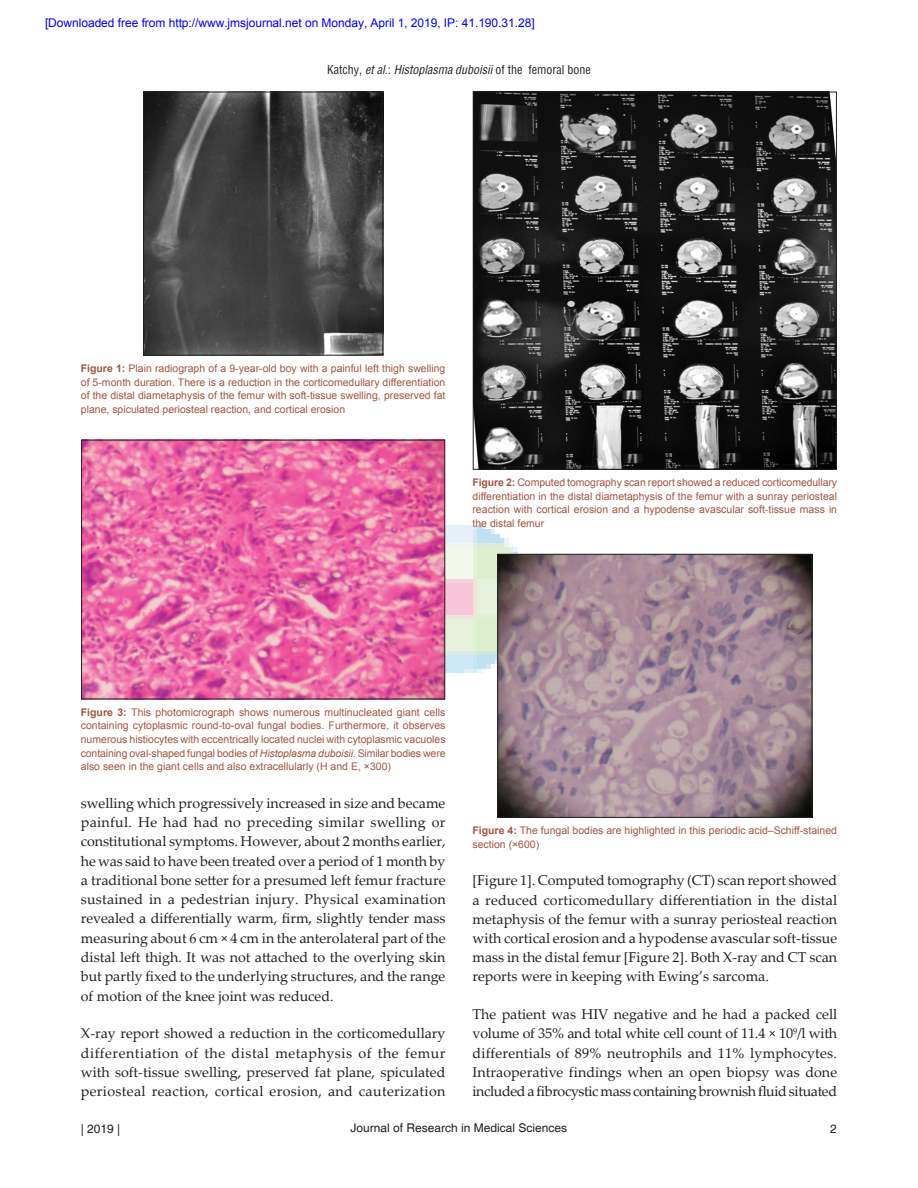
<style>
.page{position:relative;width:918px;height:1188px;background:#fff}
.page>*{position:absolute;margin:0;border:0;box-sizing:border-box;transform-origin:0 0}
.t1{font:14.25px/19.2px "Palatino Linotype";color:#231f20;text-align:justify}
.t2{font:12px "Arial";letter-spacing:-.005em;color:#00f}
.t3{font:condensed 12px "Helvetica";color:#231f20}
.t4{font:12px "Helvetica";color:#231f20}
.t5{font:10.5px/13.6px "Arial";color:#a25641;text-align:justify}
.s1{font-style:italic}
.s2{font-weight:700}
</style>
<div class="page">
<img style="left:445px;top:520px;width:99px;height:158px">
<img style="left:145px;top:94px;width:236px;height:259px">
<div style="left:143px;top:92px;width:240px;height:263px;border:1px solid #231f20"></div>
<img style="left:475px;top:94px;width:360px;height:373px">
<div style="left:473px;top:92px;width:364px;height:377px;border:1px solid #231f20"></div>
<img style="left:83px;top:442px;width:360px;height:255px">
<div style="left:81px;top:440px;width:364px;height:259px;border:1px solid #231f20"></div>
<img style="left:500px;top:556px;width:310px;height:260px">
<div style="left:498px;top:554px;width:314px;height:264px;border:1px solid #231f20"></div>
<p class="t2" style="left:45px;top:16px;width:491px">[Downloaded free from http://www.jmsjournal.net on Monday, April 1, 2019, IP: 41.190.31.28]</p>
<p class="t3" style="left:327px;top:62px;width:265px">Katchy, <span class="s1">et al</span>.: <span class="s1">Histoplasma duboisii</span> of the femoral bone</p>
<p class="t5" style="left:81px;top:362px;width:366px"><span class="s2">Figure 1:</span> Plain radiograph of a 9‑year‑old boy with a painful left thigh swelling of 5‑month duration. There is a reduction in the corticomedullary differentiation of the distal diametaphysis of the femur with soft‑tissue swelling, preserved fat plane, spiculated periosteal reaction, and cortical erosion</p>
<p class="t5" style="left:472px;top:476px;width:366px"><span class="s2">Figure 2:</span> Computed tomography scan report showed a reduced corticomedullary differentiation in the distal diametaphysis of the femur with a sunray periosteal reaction with cortical erosion and a hypodense avascular soft‑tissue mass in the distal femur</p>
<p class="t5" style="left:81px;top:705px;width:366px"><span class="s2">Figure 3:</span> This photomicrograph shows numerous multinucleated giant cells containing cytoplasmic round‑to‑oval fungal bodies. Furthermore, it observes numerous histiocytes with eccentrically located nuclei with cytoplasmic vacuoles containing oval‑shaped fungal bodies of <span class="s1">Histoplasma duboisii</span>. Similar bodies were also seen in the giant cells and also extracellularly (H and E, ×300)</p>
<p class="t1" style="left:81px;top:793px;width:366px">swelling which progressively increased in size and became painful. He had had no preceding similar swelling or constitutional symptoms. However, about 2 months earlier, he was said to have been treated over a period of 1 month by a traditional bone setter for a presumed left femur fracture sustained in a pedestrian injury. Physical examination revealed a differentially warm, firm, slightly tender mass measuring about 6 cm × 4 cm in the anterolateral part of the distal left thigh. It was not attached to the overlying skin but partly fixed to the underlying structures, and the range of motion of the knee joint was reduced.</p>
<p class="t1" style="left:81px;top:1023px;width:366px">X-ray report showed a reduction in the corticomedullary differentiation of the distal metaphysis of the femur with soft-tissue swelling, preserved fat plane, spiculated periosteal reaction, cortical erosion, and cauterization</p>
<p class="t5" style="left:472px;top:824px;width:366px"><span class="s2">Figure 4:</span> The fungal bodies are highlighted in this periodic acid–Schiff‑stained section (×600)</p>
<p class="t1" style="left:472px;top:870px;width:366px">[Figure 1]. Computed tomography (CT) scan report showed a reduced corticomedullary differentiation in the distal metaphysis of the femur with a sunray periosteal reaction with cortical erosion and a hypodense avascular soft-tissue mass in the distal femur [Figure 2]. Both X‑ray and CT scan reports were in keeping with Ewing’s sarcoma.</p>
<p class="t1" style="left:472px;top:1004px;width:366px">The patient was HIV negative and he had a packed cell volume of 35% and total white cell count of 11.4 × 10<sup>9</sup>/l with differentials of 89% neutrophils and 11% lymphocytes.<br>Intraoperative findings when an open biopsy was done included a fibrocystic mass containing brownish fluid situated</p>
<p class="t4" style="left:81px;top:1122px;width:41px">| 2019 |</p>
<p class="t4" style="left:351px;top:1121px;width:218px">Journal of Research in Medical Sciences</p>
<p class="t4" style="left:830px;top:1122px;width:8px">2</p>
</div>
